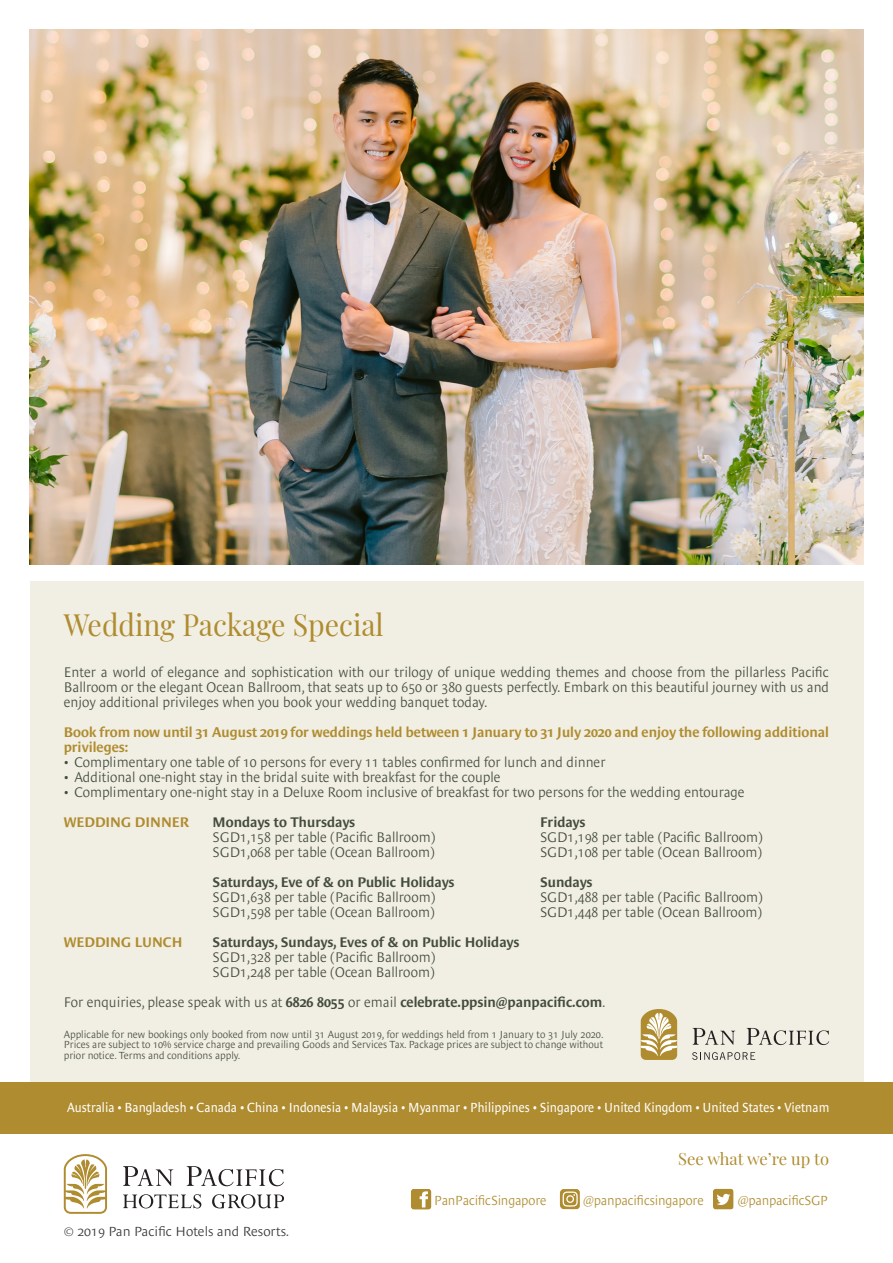
<style>
.page{position:relative;width:893px;height:1263px;background:#fff}
.page>*{position:absolute;margin:0;border:0;box-sizing:border-box;transform-origin:0 0}
.t1{font:30px "Playfair Display";color:#af8c2f;scale:.95 1}
.t2{font:16.5px "Playfair Display";color:#af8c2f}
.t3{font:300 14.25px/15px "Le Monde Sans Std";color:#434c3d;text-align:justify;scale:.95 1}
.t4{font:600 expanded 14.25px/15px "Le Monde Sans Std";color:#af8c2f;scale:.95 1}
.t5{font:600 expanded 14.25px "Le Monde Sans Std";color:#434c3d;scale:.95 1}
.t6{font:13.5px "Le Monde Sans Std";color:#fff;scale:.9 1}
.t7{font:300 13.5px "Le Monde Sans Std";letter-spacing:-.01em;color:#af8c2f;scale:.95 1}
.t8{font:300 13.5px "Le Monde Sans Std";color:#373935}
.t9{font:300 10.5px/10.5px "Le Monde Sans Std";color:#434c3d;text-align:justify;scale:.95 1}
.s1{font-weight:600;font-stretch:expanded}
</style>
<div class="page">
<div style="left:30px;top:581px;width:833px;height:520px;background:#f1eee3"></div>
<div style="left:0;top:1082px;width:893px;height:52px;background:#af8c2f"></div>
<img style="left:411px;top:1189px;width:21px;height:20px">
<img style="left:713px;top:1189px;width:21px;height:21px">
<img style="left:559px;top:1189px;width:21px;height:20px">
<svg style="left:64px;top:1154px;width:43px;height:60px"></svg>
<svg style="left:123px;top:1166px;width:50px;height:20px"></svg>
<svg style="left:187px;top:1166px;width:97px;height:20px"></svg>
<svg style="left:123px;top:1194px;width:78px;height:14px"></svg>
<svg style="left:212px;top:1194px;width:72px;height:14px"></svg>
<svg style="left:641px;top:1009px;width:36px;height:51px;background:#cab477"></svg>
<svg style="left:692px;top:1052px;width:63px;height:8px"></svg>
<svg style="left:693px;top:1028px;width:42px;height:17px"></svg>
<svg style="left:747px;top:1028px;width:82px;height:17px"></svg>
<img style="left:30px;top:30px;width:833px;height:534px">
<p class="t1" style="left:64px;top:601px;width:338px">Wedding Package Special</p>
<p class="t3" style="left:64px;top:665px;width:807px">Enter a world of elegance and sophistication with our trilogy of unique wedding themes and choose from the pillarless Pacific Ballroom or the elegant Ocean Ballroom, that seats up to 650 or 380 guests perfectly. Embark on this beautiful journey with us and enjoy additional privileges when you book your wedding banquet today.</p>
<p class="t4" style="left:64px;top:725px;width:807px">Book from now until 31 August 2019 for weddings held between 1 January to 31 July 2020 and enjoy the following additional privileges:</p>
<p class="t3" style="left:64px;top:755px;width:572px">• Complimentary one table of 10 persons for every 11 tables confirmed for lunch and dinner</p>
<p class="t3" style="left:64px;top:770px;width:461px">• Additional one-night stay in the bridal suite with breakfast for the couple</p>
<p class="t3" style="left:64px;top:785px;width:718px">• Complimentary one-night stay in a Deluxe Room inclusive of breakfast for two persons for the wedding entourage</p>
<p class="t4" style="left:64px;top:815px;width:134px">WEDDING DINNER</p>
<p class="t5" style="left:213px;top:814px;width:152px">Mondays to Thursdays</p>
<p class="t5" style="left:540px;top:814px;width:49px">Fridays</p>
<p class="t3" style="left:213px;top:830px;width:236px">SGD1,158 per table (Pacific Ballroom)</p>
<p class="t3" style="left:540px;top:830px;width:236px">SGD1,198 per table (Pacific Ballroom)</p>
<p class="t3" style="left:213px;top:845px;width:235px">SGD1,068 per table (Ocean Ballroom)</p>
<p class="t3" style="left:540px;top:845px;width:235px">SGD1,108 per table (Ocean Ballroom)</p>
<p class="t5" style="left:213px;top:874px;width:256px">Saturdays, Eve of &amp; on Public Holidays</p>
<p class="t5" style="left:540px;top:874px;width:57px">Sundays</p>
<p class="t3" style="left:213px;top:890px;width:236px">SGD1,638 per table (Pacific Ballroom)</p>
<p class="t3" style="left:540px;top:890px;width:236px">SGD1,488 per table (Pacific Ballroom)</p>
<p class="t3" style="left:213px;top:905px;width:235px">SGD1,598 per table (Ocean Ballroom)</p>
<p class="t3" style="left:540px;top:905px;width:235px">SGD1,448 per table (Ocean Ballroom)</p>
<p class="t4" style="left:64px;top:935px;width:126px">WEDDING LUNCH</p>
<p class="t5" style="left:213px;top:934px;width:324px">Saturdays, Sundays, Eves of &amp; on Public Holidays</p>
<p class="t3" style="left:213px;top:950px;width:236px">SGD1,328 per table (Pacific Ballroom)</p>
<p class="t3" style="left:213px;top:965px;width:235px">SGD1,248 per table (Ocean Ballroom)</p>
<p class="t3" style="left:64px;top:995px;width:572px">For enquiries, please speak with us at <span class="s1">6826 8055</span> or email <span class="s1">celebrate.ppsin@panpacific.com</span>.</p>
<p class="t9" style="left:64px;top:1029px;width:570px">Applicable for new bookings only booked from now until 31 August 2019, for weddings held from 1 January to 31 July 2020.<br>Prices are subject to 10% service charge and prevailing Goods and Services Tax. Package prices are subject to change without prior notice. Terms and conditions apply.</p>
<p class="t6" style="left:67px;top:1100px;width:848px">Australia • Bangladesh • Canada • China • Indonesia • Malaysia • Myanmar • Philippines • Singapore • United Kingdom • United States • Vietnam</p>
<p class="t2" style="left:678px;top:1146px;width:152px">See what we’re up to</p>
<p class="t8" style="left:64px;top:1223px;width:227px">© 2019 Pan Pacific Hotels and Resorts.</p>
<p class="t7" style="left:434px;top:1192px;width:120px">PanPacificSingapore</p>
<p class="t7" style="left:583px;top:1192px;width:129px">@panpacificsingapore</p>
<p class="t7" style="left:738px;top:1192px;width:96px">@panpacificSGP</p>
</div>
